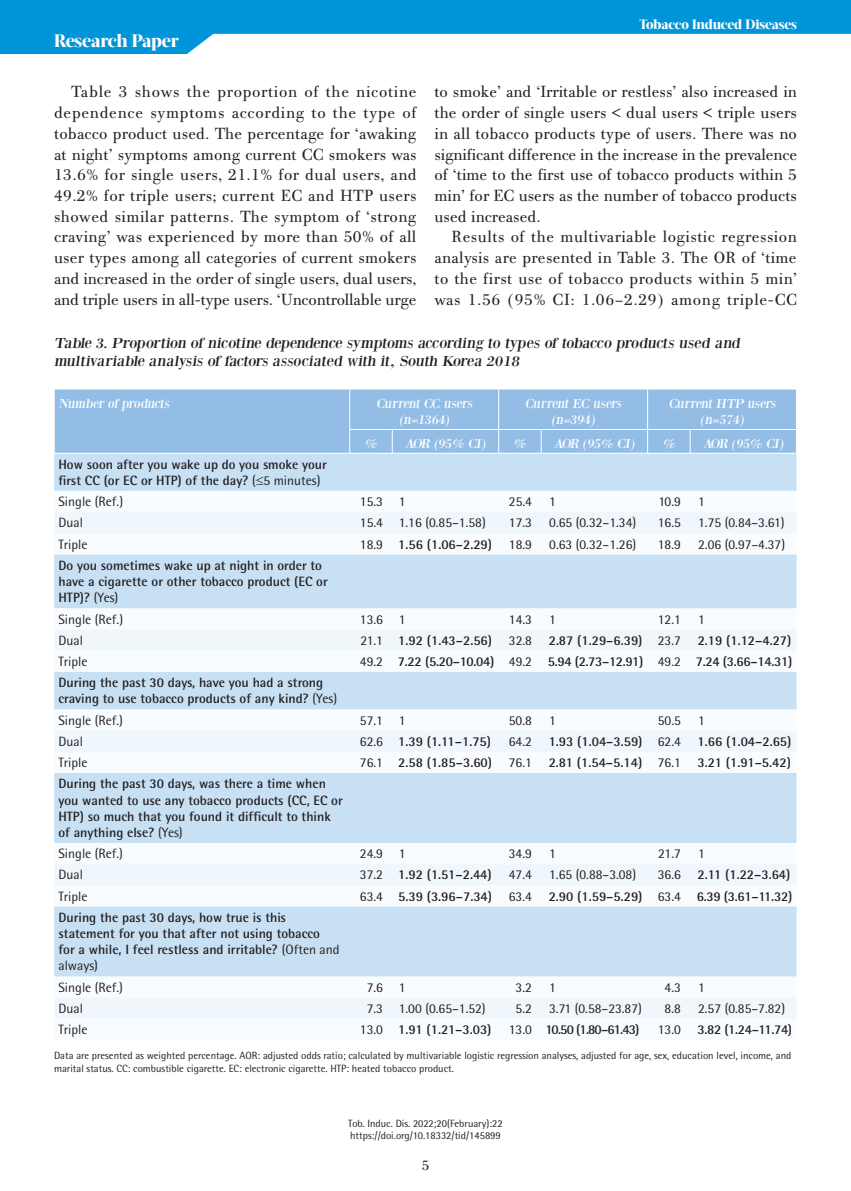
<style>
.page{position:relative;width:851px;height:1191px;background:#fff}
.page>*{position:absolute;margin:0;border:0;box-sizing:border-box;transform-origin:0 0}
.t1{font:800 18px "Acta Display W04";letter-spacing:-.01em;color:#fff}
.t2{font:17.25px/20.7px "PF Bodoni Text";color:#231f20;text-align:justify}
.t3{font:15px/18px "Bodoni XT";color:#231f20;scale:1.1 1}
.t4{font:15px "PF Bodoni Text";color:#231f20}
.t5{font:700 13.5px/16.2px "Rotis Semi Sans Hel";color:#231f20}
.t6{font:13.5px "Rotis Semi Sans Hel";color:#231f20}
.t7{font:13.5px/16.2px "Bodoni XT";color:#fff;text-align:center}
.t8{font:700 13.5px "Rotis Semi Sans Hel";letter-spacing:-.02em;color:#231f20}
.t9{font:800 13.5px "Acta Display W04";letter-spacing:-.01em;color:#fff}
.t10{font:10.5px/12.6px "Rotis Semi Sans Hel";color:#231f20}
.s1{font-weight:400}
</style>
<div class="page">
<svg style="left:0;top:0;width:850px;height:54px;fill:#0095d9"></svg>
<div style="left:55px;top:389px;width:741px;height:40px;background:#93bde5"></div>
<div style="left:54px;top:512px;width:742px;height:506px;background:#f3f8fc"></div>
<svg style="left:54px;top:554px;width:742px;height:422px;fill:#c7e0f3"></svg>
<hr style="left:349px;top:389px;width:1px;height:40px;background:#fff">
<hr style="left:498px;top:389px;width:1px;height:40px;background:#fff">
<hr style="left:647px;top:389px;width:1px;height:40px;background:#fff">
<svg style="left:54px;top:429px;width:743px;height:62px;background:#b3d3ed"></svg>
<hr style="left:350px;top:429px;width:42px;height:1px;background:#fff">
<hr style="left:392px;top:429px;width:106px;height:1px;background:#fff">
<hr style="left:498px;top:429px;width:43px;height:1px;background:#fff">
<hr style="left:541px;top:429px;width:106px;height:1px;background:#fff">
<hr style="left:647px;top:429px;width:43px;height:1px;background:#fff">
<hr style="left:690px;top:429px;width:106px;height:1px;background:#fff">
<hr style="left:54px;top:453px;width:296px;height:1px;background:#fff">
<hr style="left:350px;top:453px;width:42px;height:1px;background:#fff">
<hr style="left:392px;top:453px;width:106px;height:1px;background:#fff">
<hr style="left:498px;top:453px;width:43px;height:1px;background:#fff">
<hr style="left:541px;top:453px;width:106px;height:1px;background:#fff">
<hr style="left:647px;top:453px;width:43px;height:1px;background:#fff">
<hr style="left:690px;top:453px;width:106px;height:1px;background:#fff">
<p class="t1" style="left:54px;top:30px;width:126px">Research Paper</p>
<p class="t9" style="left:639px;top:17px;width:159px">Tobacco Induced Diseases</p>
<p class="t2" style="left:54px;top:82px;width:364px;text-indent:17px">Table 3 shows the proportion of the nicotine dependence symptoms according to the type of tobacco product used. The percentage for ‘awaking at night’ symptoms among current CC smokers was 13.6% for single users, 21.1% for dual users, and 49.2% for triple users; current EC and HTP users showed similar patterns. The symptom of ‘strong craving’ was experienced by more than 50% of all user types among all categories of current smokers and increased in the order of single users, dual users, and triple users in all-type users. ‘Uncontrollable urge</p>
<p class="t2" style="left:434px;top:82px;width:364px">to smoke’ and ‘Irritable or restless’ also increased in the order of single users &lt; dual users &lt; triple users in all tobacco products type of users. There was no significant difference in the increase in the prevalence of ‘time to the first use of tobacco products within 5 min’ for EC users as the number of tobacco products used increased.</p>
<p class="t2" style="left:434px;top:227px;width:364px;text-indent:17px">Results of the multivariable logistic regression analysis are presented in Table 3. The OR of ‘time to the first use of tobacco products within 5 min’ was 1.56 (95% CI: 1.06–2.29) among triple-CC</p>
<p class="t3" style="left:54px;top:333px;width:627px">Table 3. Proportion of nicotine dependence symptoms according to types of tobacco products used and multivariable analysis of factors associated with it, South Korea 2018</p>
<p class="t7" style="left:58px;top:395px;width:115px">Number of products</p>
<p class="t7" style="left:376px;top:395px;width:100px">Current CC users (n=1364)</p>
<p class="t7" style="left:524px;top:395px;width:100px">Current EC users (n=394)</p>
<p class="t7" style="left:668px;top:395px;width:111px">Current HTP users (n=574)</p>
<p class="t7" style="left:364px;top:435px;width:17px">%</p>
<p class="t7" style="left:405px;top:435px;width:84px">AOR (95% CI)</p>
<p class="t7" style="left:513px;top:435px;width:17px">%</p>
<p class="t7" style="left:554px;top:435px;width:84px">AOR (95% CI)</p>
<p class="t7" style="left:662px;top:435px;width:17px">%</p>
<p class="t7" style="left:703px;top:435px;width:84px">AOR (95% CI)</p>
<p class="t5" style="left:58px;top:456px;width:270px">How soon after you wake up do you smoke your first CC (or EC or HTP) of the day? <span class="s1">(</span>≤<span class="s1">5 minutes)</span></p>
<p class="t6" style="left:58px;top:493px;width:66px">Single (Ref.)</p>
<p class="t6" style="left:360px;top:493px;width:47px">15.3 1</p>
<p class="t6" style="left:509px;top:493px;width:25px">25.4</p>
<p class="t6" style="left:549px;top:493px;width:8px">1</p>
<p class="t6" style="left:658px;top:493px;width:24px">10.9</p>
<p class="t6" style="left:698px;top:493px;width:8px">1</p>
<p class="t6" style="left:58px;top:515px;width:26px">Dual</p>
<p class="t6" style="left:360px;top:515px;width:127px">15.4 1.16 (0.85–1.58)</p>
<p class="t6" style="left:509px;top:515px;width:25px">17.3</p>
<p class="t6" style="left:549px;top:515px;width:88px">0.65 (0.32–1.34)</p>
<p class="t6" style="left:657px;top:515px;width:25px">16.5</p>
<p class="t6" style="left:698px;top:515px;width:88px">1.75 (0.84–3.61)</p>
<p class="t6" style="left:58px;top:536px;width:31px">Triple</p>
<p class="t5" style="left:360px;top:536px;width:173px"><span class="s1">18.9</span> 1.56 (1.06–2.29) <span class="s1">18.9</span></p>
<p class="t6" style="left:549px;top:536px;width:88px">0.63 (0.32–1.26)</p>
<p class="t6" style="left:657px;top:536px;width:25px">18.9</p>
<p class="t6" style="left:698px;top:536px;width:88px">2.06 (0.97–4.37)</p>
<p class="t5" style="left:58px;top:557px;width:271px">Do you sometimes wake up at night in order to have a cigarette or other tobacco product (EC or<br>HTP)? <span class="s1">(Yes)</span></p>
<p class="t6" style="left:58px;top:611px;width:66px">Single (Ref.)</p>
<p class="t6" style="left:360px;top:611px;width:47px">13.6 1</p>
<p class="t6" style="left:509px;top:611px;width:25px">14.3</p>
<p class="t6" style="left:549px;top:611px;width:8px">1</p>
<p class="t6" style="left:657px;top:611px;width:25px">12.1</p>
<p class="t6" style="left:698px;top:611px;width:8px">1</p>
<p class="t6" style="left:58px;top:632px;width:26px">Dual</p>
<p class="t5" style="left:360px;top:632px;width:432px"><span class="s1">21.1</span> 1.92 (1.43–2.56) <span class="s1">32.8</span> 2.87 (1.29–6.39) <span class="s1">23.7</span> 2.19 (1.12–4.27)</p>
<p class="t6" style="left:58px;top:653px;width:31px">Triple</p>
<p class="t8" style="left:360px;top:653px;width:433px"><span class="s1">49.2</span> 7.22 (5.20–10.04) <span class="s1">49.2</span> 5.94 (2.73–12.91) <span class="s1">49.2</span> 7.24 (3.66–14.31)</p>
<p class="t5" style="left:58px;top:674px;width:280px">During the past 30 days, have you had a strong craving to use tobacco products of any kind? <span class="s1">(Yes)</span></p>
<p class="t6" style="left:58px;top:712px;width:66px">Single (Ref.)</p>
<p class="t6" style="left:360px;top:712px;width:47px">57.1 1</p>
<p class="t6" style="left:509px;top:712px;width:25px">50.8</p>
<p class="t6" style="left:549px;top:712px;width:8px">1</p>
<p class="t6" style="left:657px;top:712px;width:25px">50.5</p>
<p class="t6" style="left:698px;top:712px;width:8px">1</p>
<p class="t6" style="left:58px;top:733px;width:26px">Dual</p>
<p class="t5" style="left:360px;top:733px;width:133px"><span class="s1">62.6</span> 1.39 (1.11–1.75)</p>
<p class="t5" style="left:509px;top:733px;width:284px"><span class="s1">64.2</span> 1.93 (1.04–3.59) <span class="s1">62.4</span> 1.66 (1.04–2.65)</p>
<p class="t6" style="left:58px;top:754px;width:31px">Triple</p>
<p class="t5" style="left:360px;top:754px;width:432px"><span class="s1">76.1</span> 2.58 (1.85–3.60) <span class="s1">76.1</span> 2.81 (1.54–5.14) <span class="s1">76.1</span> 3.21 (1.91–5.42)</p>
<p class="t5" style="left:58px;top:775px;width:286px">During the past 30 days, was there a time when you wanted to use any tobacco products (CC, EC or HTP) so much that you found it difficult to think of anything else? <span class="s1">(Yes)</span></p>
<p class="t6" style="left:58px;top:845px;width:66px">Single (Ref.)</p>
<p class="t6" style="left:360px;top:845px;width:47px">24.9 1</p>
<p class="t6" style="left:509px;top:845px;width:25px">34.9</p>
<p class="t6" style="left:549px;top:845px;width:8px">1</p>
<p class="t6" style="left:658px;top:845px;width:24px">21.7</p>
<p class="t6" style="left:698px;top:845px;width:8px">1</p>
<p class="t6" style="left:58px;top:867px;width:26px">Dual</p>
<p class="t5" style="left:360px;top:866px;width:133px"><span class="s1">37.2</span> 1.92 (1.51–2.44)</p>
<p class="t6" style="left:509px;top:867px;width:25px">47.4</p>
<p class="t6" style="left:549px;top:867px;width:88px">1.65 (0.88–3.08)</p>
<p class="t5" style="left:657px;top:866px;width:134px"><span class="s1">36.6</span> 2.11 (1.22–3.64)</p>
<p class="t6" style="left:58px;top:888px;width:31px">Triple</p>
<p class="t5" style="left:360px;top:887px;width:433px"><span class="s1">63.4</span> 5.39 (3.96–7.34) <span class="s1">63.4</span> 2.90 (1.59–5.29) <span class="s1">63.4</span> 6.39 (3.61–11.32)</p>
<p class="t5" style="left:58px;top:909px;width:283px">During the past 30 days, how true is this statement for you that after not using tobacco for a while, I feel restless and irritable? <span class="s1">(Often and always)</span></p>
<p class="t6" style="left:58px;top:979px;width:66px">Single (Ref.)</p>
<p class="t6" style="left:366px;top:979px;width:40px">7.6 1</p>
<p class="t6" style="left:515px;top:979px;width:18px">3.2</p>
<p class="t6" style="left:549px;top:979px;width:8px">1</p>
<p class="t6" style="left:664px;top:979px;width:18px">4.3</p>
<p class="t6" style="left:698px;top:979px;width:8px">1</p>
<p class="t6" style="left:58px;top:1000px;width:26px">Dual</p>
<p class="t6" style="left:366px;top:1000px;width:120px">7.3 1.00 (0.65–1.52)</p>
<p class="t6" style="left:515px;top:1000px;width:18px">5.2</p>
<p class="t6" style="left:549px;top:1000px;width:94px">3.71 (0.58–23.87)</p>
<p class="t6" style="left:664px;top:1000px;width:18px">8.8</p>
<p class="t6" style="left:698px;top:1000px;width:88px">2.57 (0.85–7.82)</p>
<p class="t6" style="left:58px;top:1021px;width:31px">Triple</p>
<p class="t5" style="left:360px;top:1021px;width:133px"><span class="s1">13.0</span> 1.91 (1.21–3.03)</p>
<p class="t5" style="left:509px;top:1021px;width:132px"><span class="s1">13.0</span> 10.50 (1.80–61.43)</p>
<p class="t5" style="left:657px;top:1021px;width:136px"><span class="s1">13.0</span> 3.82 (1.24–11.74)</p>
<p class="t10" style="left:54px;top:1049px;width:738px">Data are presented as weighted percentage. AOR: adjusted odds ratio; calculated by multivariable logistic regression analyses, adjusted for age, sex, education level, income, and marital status. CC: combustible cigarette. EC: electronic cigarette. HTP: heated tobacco product.</p>
<p class="t10" style="left:348px;top:1116px;width:156px">Tob. Induc. Dis. 2022;20(February):22 https://doi.org/10.18332/tid/145899</p>
<p class="t4" style="left:421px;top:1156px;width:9px">5</p>
</div>
